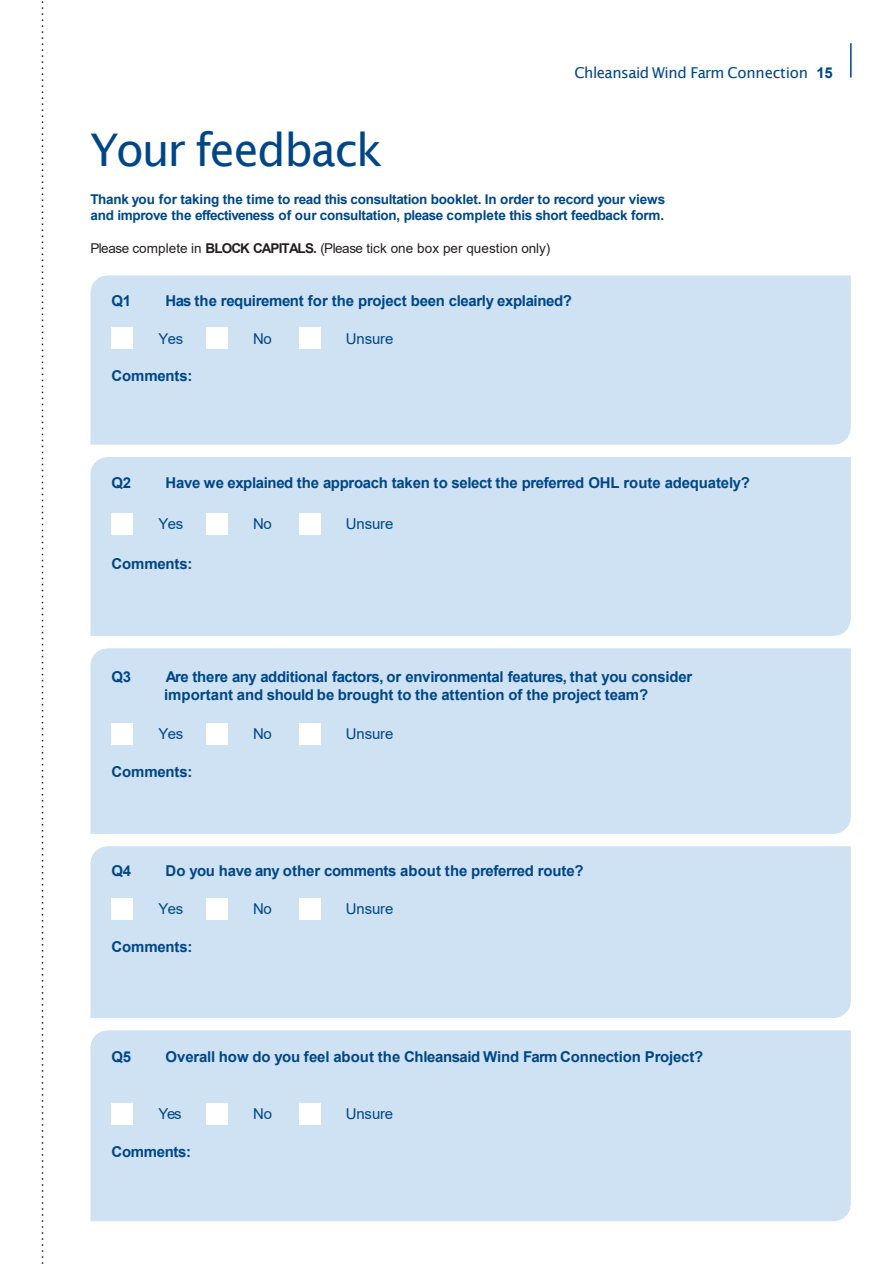
<style>
.page{position:relative;width:893px;height:1264px;background:#fff}
.page>*{position:absolute;margin:0;border:0;box-sizing:border-box;transform-origin:0 0}
.t1{font:45px "Lucida Sans";letter-spacing:-.035em;color:#004687}
.t2{font:700 15px/18px "Arial";letter-spacing:-.015em;color:#004687}
.t3{font:15px "Arial";letter-spacing:-.015em;color:#004687}
.t4{font:15px "Lucida Sans";letter-spacing:-.025em;color:#004687}
.t5{font:700 13.5px/16.2px "Arial";letter-spacing:-.025em;color:#004687}
.t6{font:13.5px "Arial";letter-spacing:.005em;color:#231f20}
.s1{font-family:"Arial";font-weight:700}
.s2{font-weight:700}
</style>
<div class="page">
<div style="left:90px;top:275px;width:760px;height:169px;background:#cfe2f3"></div>
<div style="left:112px;top:327px;width:21px;height:22px;background:#fff"></div>
<div style="left:206px;top:327px;width:22px;height:22px;background:#fff"></div>
<div style="left:299px;top:327px;width:21px;height:22px;background:#fff"></div>
<div style="left:90px;top:846px;width:760px;height:171px;background:#cfe2f3"></div>
<div style="left:112px;top:897px;width:21px;height:21px;background:#fff"></div>
<div style="left:206px;top:897px;width:22px;height:21px;background:#fff"></div>
<div style="left:299px;top:897px;width:21px;height:21px;background:#fff"></div>
<div style="left:90px;top:1030px;width:760px;height:190px;background:#cfe2f3"></div>
<div style="left:112px;top:1102px;width:21px;height:22px;background:#fff"></div>
<div style="left:206px;top:1102px;width:22px;height:22px;background:#fff"></div>
<div style="left:299px;top:1102px;width:21px;height:22px;background:#fff"></div>
<div style="left:90px;top:648px;width:760px;height:185px;background:#cfe2f3"></div>
<div style="left:112px;top:723px;width:21px;height:21px;background:#fff"></div>
<div style="left:206px;top:723px;width:22px;height:21px;background:#fff"></div>
<div style="left:299px;top:723px;width:21px;height:21px;background:#fff"></div>
<div style="left:90px;top:457px;width:760px;height:179px;background:#cfe2f3"></div>
<div style="left:112px;top:512px;width:21px;height:22px;background:#fff"></div>
<div style="left:206px;top:512px;width:22px;height:22px;background:#fff"></div>
<div style="left:299px;top:512px;width:21px;height:22px;background:#fff"></div>
<svg style="left:42px;top:1px;width:1px;height:1262px"></svg>
<hr style="left:850px;top:43px;width:1px;height:35px;background:#004687">
<p class="t4" style="left:574px;top:64px;width:260px">Chleansaid Wind Farm Connection <span class="s1">15</span></p>
<h2 class="t1" style="left:90px;top:125px;width:293px">Your feedback</h2>
<p class="t5" style="left:90px;top:191px;width:576px">Thank you for taking the time to read this consultation booklet. In order to record your views and improve the effectiveness of our consultation, please complete this short feedback form.</p>
<p class="t6" style="left:90px;top:238px;width:461px">Please complete in <span class="s2">BLOCK CAPITALS.</span> (Please tick one box per question only)</p>
<p class="t2" style="left:112px;top:292px;width:21px">Q1</p>
<p class="t2" style="left:166px;top:292px;width:408px">Has the requirement for the project been clearly explained?</p>
<p class="t3" style="left:158px;top:328px;width:26px">Yes</p>
<p class="t3" style="left:253px;top:328px;width:20px">No</p>
<p class="t3" style="left:346px;top:328px;width:49px">Unsure</p>
<p class="t2" style="left:112px;top:367px;width:82px">Comments:</p>
<p class="t2" style="left:112px;top:474px;width:21px">Q2</p>
<p class="t2" style="left:166px;top:474px;width:586px">Have we explained the approach taken to select the preferred OHL route adequately?</p>
<p class="t3" style="left:158px;top:513px;width:26px">Yes</p>
<p class="t3" style="left:253px;top:513px;width:20px">No</p>
<p class="t3" style="left:346px;top:513px;width:49px">Unsure</p>
<p class="t2" style="left:112px;top:555px;width:82px">Comments:</p>
<p class="t2" style="left:112px;top:667px;width:21px">Q3</p>
<p class="t2" style="left:164px;top:667px;width:529px">Are there any additional factors, or environmental features, that you consider important and should be brought to the attention of the project team?</p>
<p class="t3" style="left:158px;top:723px;width:26px">Yes</p>
<p class="t3" style="left:253px;top:723px;width:20px">No</p>
<p class="t3" style="left:346px;top:723px;width:49px">Unsure</p>
<p class="t2" style="left:112px;top:762px;width:82px">Comments:</p>
<p class="t2" style="left:112px;top:861px;width:21px">Q4</p>
<p class="t2" style="left:166px;top:861px;width:419px">Do you have any other comments about the preferred route?</p>
<p class="t3" style="left:158px;top:898px;width:26px">Yes</p>
<p class="t3" style="left:253px;top:898px;width:20px">No</p>
<p class="t3" style="left:346px;top:898px;width:49px">Unsure</p>
<p class="t2" style="left:112px;top:937px;width:82px">Comments:</p>
<p class="t2" style="left:112px;top:1048px;width:21px">Q5</p>
<p class="t2" style="left:166px;top:1048px;width:539px">Overall how do you feel about the Chleansaid Wind Farm Connection Project?</p>
<p class="t3" style="left:158px;top:1103px;width:25px">Yes</p>
<p class="t3" style="left:253px;top:1103px;width:20px">No</p>
<p class="t3" style="left:346px;top:1103px;width:49px">Unsure</p>
<p class="t2" style="left:112px;top:1142px;width:81px">Comments:</p>
</div>
